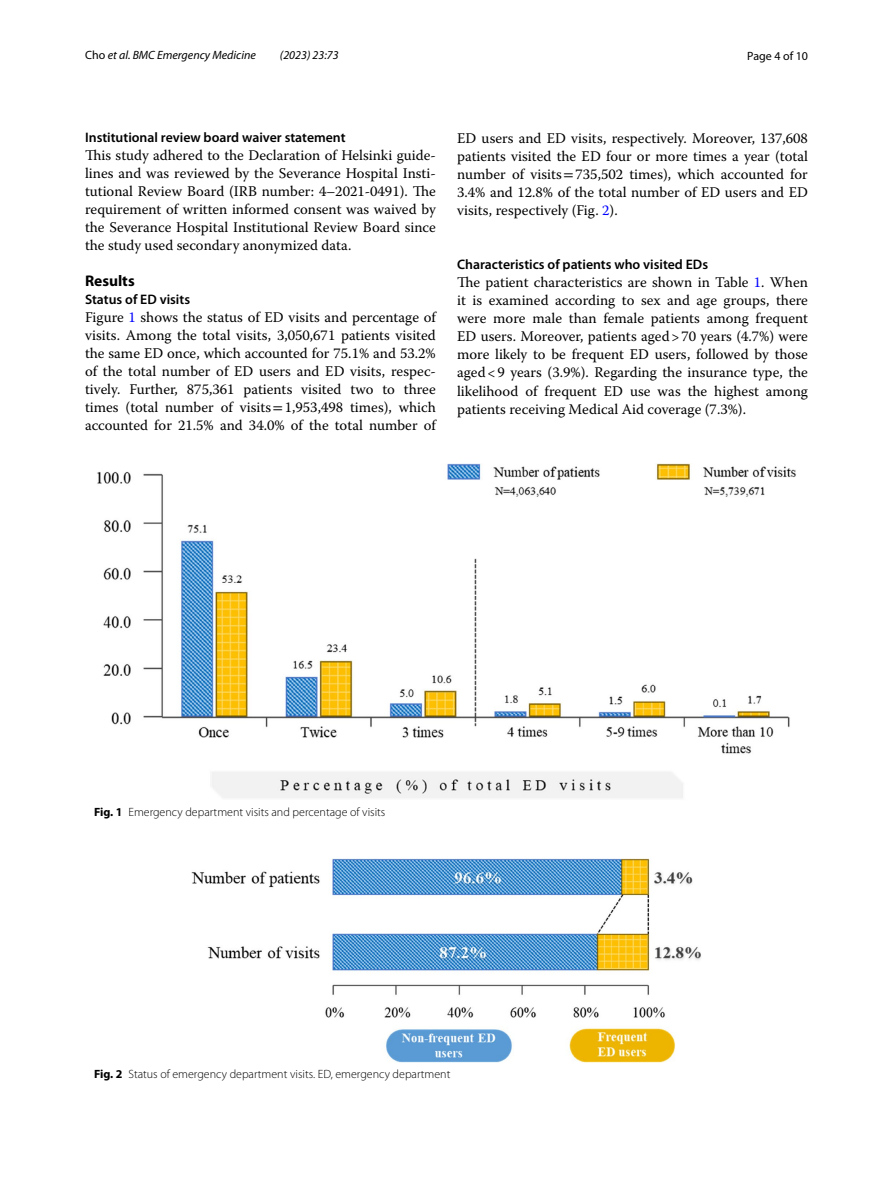
<style>
.page{position:relative;width:893px;height:1187px;background:#fff}
.page>*{position:absolute;margin:0;border:0;box-sizing:border-box;transform-origin:0 0}
.t1{font:700 15.45px "Myriad Pro";color:#000}
.t2{font:14.7px/18px "Warnock Pro";color:#000;text-align:justify}
.t3{font:600 13.8px "Myriad Pro";color:#000}
.t4{font:300 12px "Myriad Pro";color:#000}
.t5{font:italic 12px "Myriad Pro";color:#000}
.t6{font:12px "Myriad Pro";color:#000}
.s1{font-style:normal}
.s2{color:#00f}
.s3{font-family:"STIX"}
.s4{font-weight:700}
</style>
<div class="page">
<img style="left:97px;top:463px;width:699px;height:335px">
<img style="left:191px;top:858px;width:510px;height:204px">
<p class="t5" style="left:85px;top:48px;width:172px"><span class="s1">Cho</span> et al. BMC Emergency Medicine</p>
<p class="t5" style="left:280px;top:48px;width:60px">(2023) 23:73</p>
<p class="t6" style="left:747px;top:48px;width:62px">Page 4 of 10</p>
<p class="t3" style="left:85px;top:129px;width:262px">Institutional review board waiver statement</p>
<p class="t2" style="left:85px;top:146px;width:352px">This study adhered to the Declaration of Helsinki guide&shy;lines and was reviewed by the Severance Hospital Insti&shy;tutional Review Board (IRB number: 4–2021-0491). The requirement of written informed consent was waived by the Severance Hospital Institutional Review Board since the study used secondary anonymized data.</p>
<p class="t1" style="left:85px;top:271px;width:51px">Results</p>
<p class="t3" style="left:85px;top:291px;width:107px">Status of ED visits</p>
<p class="t2" style="left:85px;top:308px;width:352px">Figure <span class="s2">1</span> shows the status of ED visits and percentage of visits. Among the total visits, 3,050,671 patients visited the same ED once, which accounted for 75.1% and 53.2% of the total number of ED users and ED visits, respec&shy;tively. Further, 875,361 patients visited two to three times (total number of visits<span class="s3">=</span>1,953,498 times), which accounted for 21.5% and 34.0% of the total number of</p>
<p class="t2" style="left:457px;top:128px;width:352px">ED users and ED visits, respectively. Moreover, 137,608 patients visited the ED four or more times a year (total number of visits<span class="s3">=</span>735,502 times), which accounted for 3.4% and 12.8% of the total number of ED users and ED visits, respectively (Fig. <span class="s2">2</span>).</p>
<p class="t3" style="left:457px;top:256px;width:253px">Characteristics of patients who visited EDs</p>
<p class="t2" style="left:457px;top:273px;width:352px">The patient characteristics are shown in Table <span class="s2">1</span>. When it is examined according to sex and age groups, there were more male than female patients among frequent ED users. Moreover, patients aged&gt;70 years (4.7%) were more likely to be frequent ED users, followed by those aged&lt;9 years (3.9%). Regarding the insurance type, the likelihood of frequent ED use was the highest among patients receiving Medical Aid coverage (7.3%).</p>
<p class="t4" style="left:94px;top:804px;width:293px"><span class="s4">Fig. 1</span> Emergency department visits and percentage of visits</p>
<p class="t4" style="left:94px;top:1066px;width:358px"><span class="s4">Fig. 2</span> Status of emergency department visits. ED, emergency department</p>
</div>
